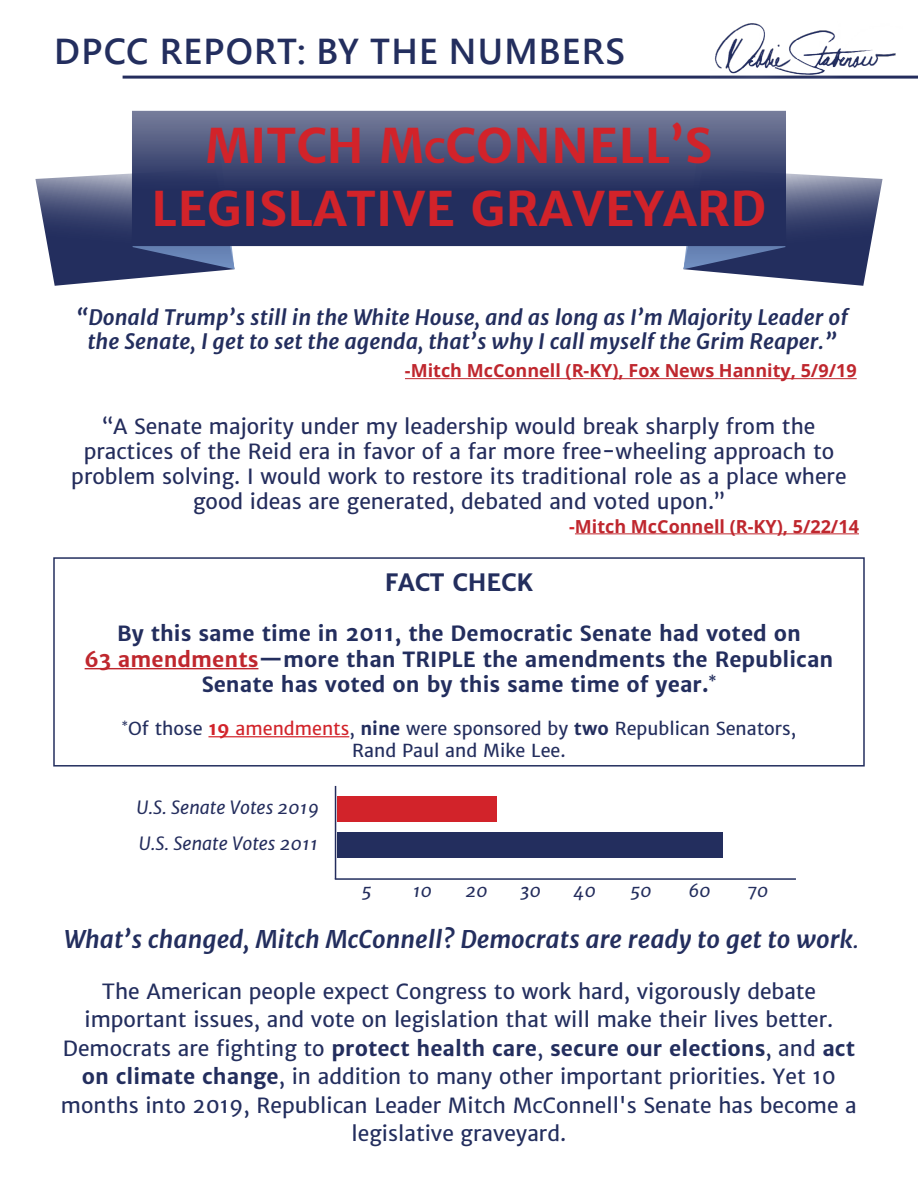
<style>
.page{position:relative;width:918px;height:1188px;background:#fff}
.page>*{position:absolute;margin:0;border:0;box-sizing:border-box;transform-origin:0 0}
.t1{font:700 48px/63px "Merriweather Sans";color:#d2232a;text-align:center}
.t2{font:600 36px "Segoe UI";letter-spacing:.035em;color:#232e5e}
.t3{font:italic 700 24px "Merriweather Sans";color:#232e5e}
.t4{font:700 24px "Merriweather Sans";color:#232e5e}
.t5{font:21px/28.5px "Merriweather Sans";color:#232e5e;text-align:center}
.t6{font:21px/25.2px "Merriweather Sans";color:#242d5d;text-align:center}
.t7{font:700 21px/25.2px "Merriweather Sans";color:#232e5e;text-align:center}
.t8{font:italic 700 21px/24px "Merriweather Sans";color:#232e5e;text-align:center}
.t9{font:18px/21.6px "Merriweather Sans";color:#232e5e;text-align:center}
.t10{font:700 18px "Open Sans";color:#bf272e}
.t11{font:italic 18px "Merriweather Sans";color:#242d5d}
.t12{font:italic 18px "Merriweather Sans";color:#232e5e}
.s1{font-size:33.6px}
.s2{color:#d2232a}
.s3{color:#bf272e}
.s4{font-weight:700;color:#d2232a}
.s5{font-weight:700}
.s6{font-weight:400}
</style>
<div class="page">
<hr style="left:123px;top:76px;width:795px;height:3px;background:#242d5d">
<svg style="left:35px;top:173px;width:199px;height:113px"></svg>
<svg style="left:684px;top:173px;width:199px;height:113px"></svg>
<svg style="left:132px;top:111px;width:654px;height:135px;background:#3b4570"></svg>
<hr style="left:575px;top:533px;width:284px;height:1px;background:#bf272e">
<hr style="left:405px;top:378px;width:452px;height:1px;background:#bf272e">
<hr style="left:85px;top:668px;width:173px;height:1px;background:#bf272e">
<hr style="left:208px;top:736px;width:141px;height:1px;background:#d2232a">
<div style="left:53px;top:557px;width:812px;height:210px;border:2px solid #232e5e"></div>
<div style="left:337px;top:796px;width:159px;height:26px;background:#d2232a"></div>
<div style="left:337px;top:832px;width:386px;height:26px;background:#232e5e"></div>
<hr style="left:335px;top:878px;width:461px;height:2px;background:#232e5e">
<hr style="left:335px;top:786px;width:1px;height:93px;background:#242d5d">
<img style="left:711px;top:23px;width:191px;height:54px">
<h2 class="t2" style="left:54px;top:17px;width:572px">DPCC REPORT: BY THE NUMBERS</h2>
<h1 class="t1" style="left:151px;top:114px;width:617px">MITCH M<span class="s1">c</span>CONNELL’S<br>LEGISLATIVE GRAVEYARD</h1>
<p class="t8" style="left:76px;top:305px;width:773px">“Donald Trump’s still in the White House, and as long as I’m Majority Leader of the Senate, I get to set the agenda, that’s why I call myself the Grim Reaper.”</p>
<p class="t10" style="left:405px;top:358px;width:453px">-Mitch McConnell (R-KY), Fox News Hannity, 5/9/19</p>
<p class="t6" style="left:71px;top:413px;width:777px">“A Senate majority under my leadership would break sharply from the practices of the Reid era in favor of a far more free-wheeling approach to problem solving. I would work to restore its traditional role as a place where good ideas are generated, debated and voted upon.”</p>
<p class="t10" style="left:569px;top:513px;width:291px"><span class="s2">-</span>Mitch McConnell (R-KY), 5/22/14</p>
<p class="t4" style="left:385px;top:567px;width:150px">FACT CHECK</p>
<p class="t7" style="left:85px;top:621px;width:750px">By this same time in 2011, the Democratic Senate had voted on<br><span class="s3">63 amendments</span>—more than TRIPLE the amendments the Republican<br>Senate has voted on by this same time of year.<sup>*</sup></p>
<p class="t9" style="left:122px;top:717px;width:676px"><sup>*</sup>Of those <span class="s4">19</span> <span class="s2">amendments</span>, <span class="s5">nine</span> were sponsored by <span class="s5">two</span> Republican Senators,<br>Rand Paul and Mike Lee.</p>
<p class="t11" style="left:136px;top:795px;width:184px">U.S. Senate Votes 2019</p>
<p class="t11" style="left:139px;top:831px;width:181px">U.S. Senate Votes 2011</p>
<p class="t11" style="left:362px;top:878px;width:11px">5</p>
<p class="t12" style="left:413px;top:879px;width:21px">10</p>
<p class="t11" style="left:465px;top:878px;width:24px">20</p>
<p class="t11" style="left:520px;top:879px;width:22px">30</p>
<p class="t11" style="left:574px;top:879px;width:24px">40</p>
<p class="t12" style="left:631px;top:879px;width:23px">50</p>
<p class="t12" style="left:688px;top:879px;width:24px">60</p>
<p class="t12" style="left:748px;top:878px;width:22px">70</p>
<p class="t3" style="left:64px;top:923px;width:796px">What’s changed, Mitch McConnell? Democrats are ready to get to work<span class="s6">.</span></p>
<p class="t5" style="left:61px;top:977px;width:797px">The American people expect Congress to work hard, vigorously debate important issues, and vote on legislation that will make their lives better.<br>Democrats are fighting to <span class="s5">protect health care</span>, <span class="s5">secure our elections</span>, and <span class="s5">act on climate change</span>, in addition to many other important priorities. Yet 10 months into 2019, Republican Leader Mitch McConnell's Senate has become a legislative graveyard.</p>
</div>
